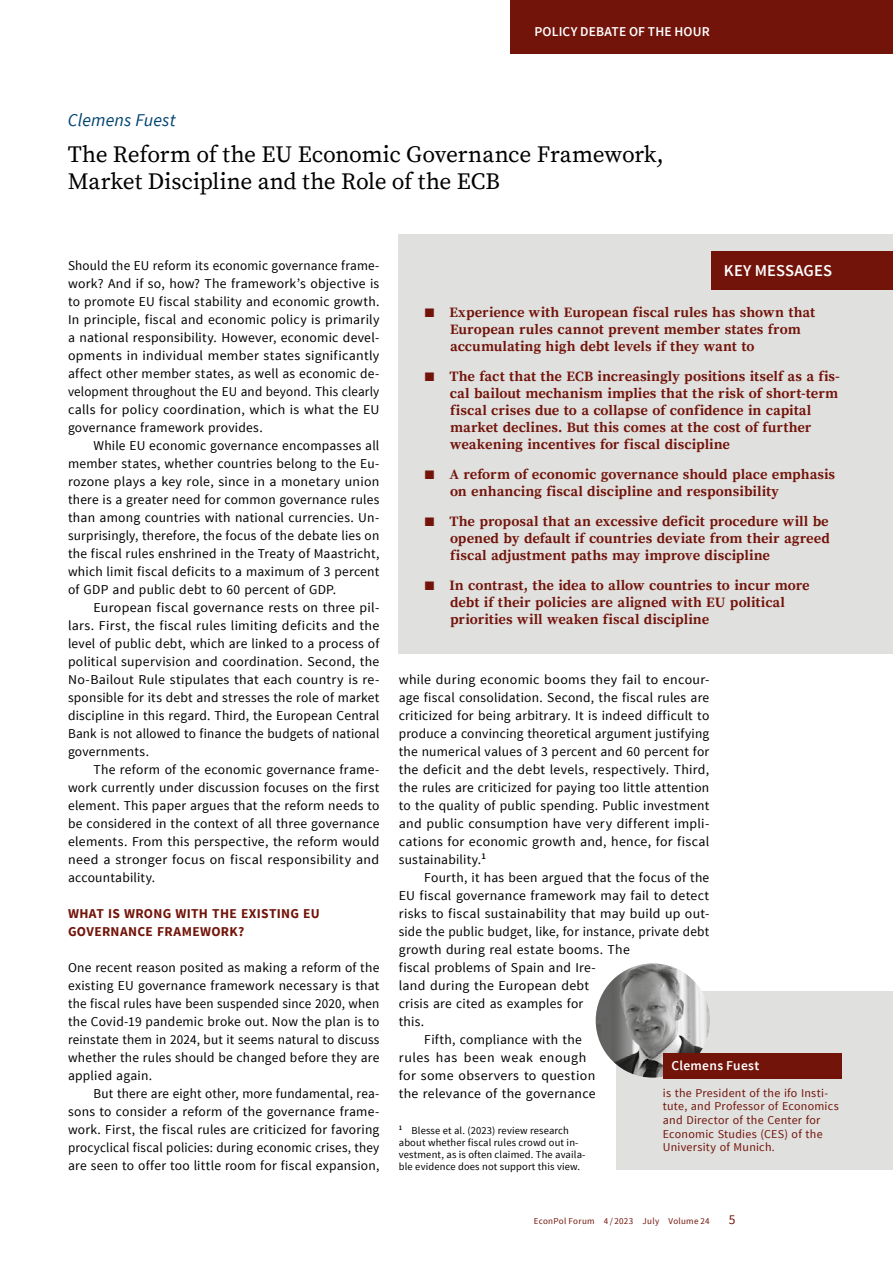
<style>
.page{position:relative;width:893px;height:1263px;background:#fff}
.page>*{position:absolute;margin:0;border:0;box-sizing:border-box;transform-origin:0 0}
.t1{font:23.25px/27px "Source Serif Pro";letter-spacing:-.01em;color:#000}
.t2{font:italic 18px "Source Sans Pro";letter-spacing:.01em;color:#004471}
.t3{font:600 16.5px "Source Sans Pro";letter-spacing:.01em;color:#fff}
.t4{font:700 14.25px/17.1px "Source Serif Pro";letter-spacing:.005em;color:#72140a}
.t5{font:13.5px/18px "Source Sans Pro";letter-spacing:.02em;color:#000;text-align:justify}
.t6{font:700 13.5px/18px "Source Sans Pro";letter-spacing:.02em;color:#72140a}
.t7{font:600 13.5px "Source Sans Pro";letter-spacing:.01em;color:#fff}
.t8{font:13.5px "Source Sans Pro";letter-spacing:.04em;color:#000}
.t9{font:13.5px "Source Sans Pro";color:#72140a}
.t10{font:12px/13.5px "Source Sans Pro";letter-spacing:.02em;color:#72140a}
.t11{font:10.5px/12px "Source Sans Pro";letter-spacing:.015em;color:#000}
.t12{font:9px "Source Sans Pro";letter-spacing:.035em;color:#72140a}
.s1{font-weight:600}
</style>
<div class="page">
<div style="left:511px;top:0;width:382px;height:54px;background:#72140a"></div>
<div style="left:617px;top:991px;width:276px;height:179px;background:#e0e0df"></div>
<img style="left:596px;top:963px;width:114px;height:115px;border-radius:57px">
<div style="left:663px;top:1053px;width:178px;height:26px;background:#72140a"></div>
<div style="left:398px;top:234px;width:495px;height:419px;background:#e0e0df"></div>
<div style="left:711px;top:251px;width:182px;height:38px;background:#72140a"></div>
<p class="t7" style="left:534px;top:23px;width:177px">POLICY DEBATE OF THE HOUR</p>
<h2 class="t2" style="left:68px;top:109px;width:109px">Clemens Fuest</h2>
<h1 class="t1" style="left:68px;top:141px;width:598px">The Reform of the EU Economic Governance Framework,<br>Market Discipline and the Role of the ECB</h1>
<p class="t5" style="left:68px;top:257px;width:313px">Should the EU reform its economic governance frame&shy;work? And if so, how? The framework’s objective is to promote EU fiscal stability and economic growth.<br>In principle, fiscal and economic policy is primarily a national responsibility. However, economic devel&shy;opments in individual member states significantly affect other member states, as well as economic de&shy;velopment throughout the EU and beyond. This clearly calls for policy coordination, which is what the EU governance framework provides.</p>
<p class="t5" style="left:68px;top:437px;width:313px;text-indent:26px">While EU economic governance encompasses all member states, whether countries belong to the Eu&shy;rozone plays a key role, since in a monetary union there is a greater need for common governance rules than among countries with national currencies. Un&shy;surprisingly, therefore, the focus of the debate lies on the fiscal rules enshrined in the Treaty of Maastricht, which limit fiscal deficits to a maximum of 3 percent of GDP and public debt to 60 percent of GDP.</p>
<p class="t5" style="left:68px;top:599px;width:313px;text-indent:26px">European fiscal governance rests on three pil&shy;lars. First, the fiscal rules limiting deficits and the level of public debt, which are linked to a process of political supervision and coordination. Second, the No-Bailout Rule stipulates that each country is re&shy;sponsible for its debt and stresses the role of market discipline in this regard. Third, the European Central Bank is not allowed to finance the budgets of national governments.</p>
<p class="t5" style="left:68px;top:761px;width:313px;text-indent:26px">The reform of the economic governance frame&shy;work currently under discussion focuses on the first element. This paper argues that the reform needs to be considered in the context of all three governance elements. From this perspective, the reform would need a stronger focus on fiscal responsibility and accountability.</p>
<p class="t6" style="left:68px;top:905px;width:253px">WHAT IS WRONG WITH THE EXISTING EU<br>GOVERNANCE FRAMEWORK?</p>
<p class="t5" style="left:68px;top:959px;width:313px">One recent reason posited as making a reform of the existing EU governance framework necessary is that the fiscal rules have been suspended since 2020, when the Covid-19 pandemic broke out. Now the plan is to reinstate them in 2024, but it seems natural to discuss whether the rules should be changed before they are applied again.</p>
<p class="t5" style="left:68px;top:1085px;width:313px;text-indent:26px">But there are eight other, more fundamental, rea&shy;sons to consider a reform of the governance frame&shy;work. First, the fiscal rules are criticized for favoring procyclical fiscal policies: during economic crises, they are seen to offer too little room for fiscal expansion,</p>
<p class="t3" style="left:724px;top:260px;width:110px">KEY MESSAGES</p>
<p class="t4" style="left:450px;top:304px;width:367px;text-indent:-25px"><span class="s1">■</span> Experience with European fiscal rules has shown that<br>European rules cannot prevent member states from accumulating high debt levels if they want to</p>
<p class="t4" style="left:450px;top:368px;width:392px;text-indent:-25px"><span class="s1">■</span> The fact that the ECB increasingly positions itself as a fis&shy;cal bailout mechanism implies that the risk of short-term fiscal crises due to a collapse of confidence in capital market declines. But this comes at the cost of further weakening incentives for fiscal discipline</p>
<p class="t4" style="left:450px;top:466px;width:387px;text-indent:-25px"><span class="s1">■</span> A reform of economic governance should place emphasis on enhancing fiscal discipline and responsibility</p>
<p class="t4" style="left:450px;top:513px;width:381px;text-align:justify;text-indent:-25px"><span class="s1">■</span> The proposal that an excessive deficit procedure will be opened by default if countries deviate from their agreed fiscal adjustment paths may improve discipline</p>
<p class="t4" style="left:450px;top:577px;width:361px;text-indent:-25px"><span class="s1">■</span> In contrast, the idea to allow countries to incur more debt if their policies are aligned with EU political priorities will weaken fiscal discipline</p>
<p class="t5" style="left:399px;top:671px;width:312px">while during economic booms they fail to encour&shy;age fiscal consolidation. Second, the fiscal rules are criticized for being arbitrary. It is indeed difficult to produce a convincing theoretical argument justifying the numerical values of 3 percent and 60 percent for the deficit and the debt levels, respectively. Third, the rules are criticized for paying too little attention to the quality of public spending. Public investment and public consumption have very different impli&shy;cations for economic growth and, hence, for fiscal sustainability.<sup>1</sup></p>
<p class="t5" style="left:424px;top:869px;width:287px">Fourth, it has been argued that the focus of the</p>
<p class="t5" style="left:399px;top:887px;width:312px">EU fiscal governance framework may fail to detect</p>
<p class="t5" style="left:399px;top:905px;width:312px">risks to fiscal sustainability that may build up out-</p>
<p class="t5" style="left:399px;top:923px;width:312px">side the public budget, like, for instance, private debt</p>
<p class="t5" style="left:399px;top:941px;width:232px">growth during real estate booms. The</p>
<p class="t5" style="left:399px;top:959px;width:198px">fiscal problems of Spain and Ire-</p>
<p class="t5" style="left:399px;top:977px;width:192px">land during the European debt</p>
<p class="t5" style="left:399px;top:995px;width:186px">crisis are cited as examples for</p>
<p class="t5" style="left:399px;top:1013px;width:27px">this.</p>
<p class="t5" style="left:424px;top:1031px;width:159px">Fifth, compliance with the</p>
<p class="t8" style="left:399px;top:1049px;width:189px">rules has been weak enough</p>
<p class="t5" style="left:399px;top:1067px;width:198px">for some observers to question</p>
<p class="t5" style="left:399px;top:1085px;width:198px">the relevance of the governance</p>
<p class="t11" style="left:399px;top:1125px;width:188px"><sup>1</sup> Blesse et al. (2023) review research about whether fiscal rules crowd out in&shy;vestment, as is often claimed. The availa&shy;ble evidence does not support this view.</p>
<p class="t7" style="left:671px;top:1057px;width:90px">Clemens Fuest</p>
<p class="t10" style="left:663px;top:1086px;width:178px">is the President of the ifo Insti&shy;tute, and Professor of Economics and Director of the Center for<br>Economic Studies (CES) of the<br>University of Munich.</p>
<p class="t12" style="left:534px;top:1215px;width:178px">EconPol Forum 4 / 2023 July Volume 24</p>
<p class="t9" style="left:729px;top:1211px;width:8px">5</p>
</div>
